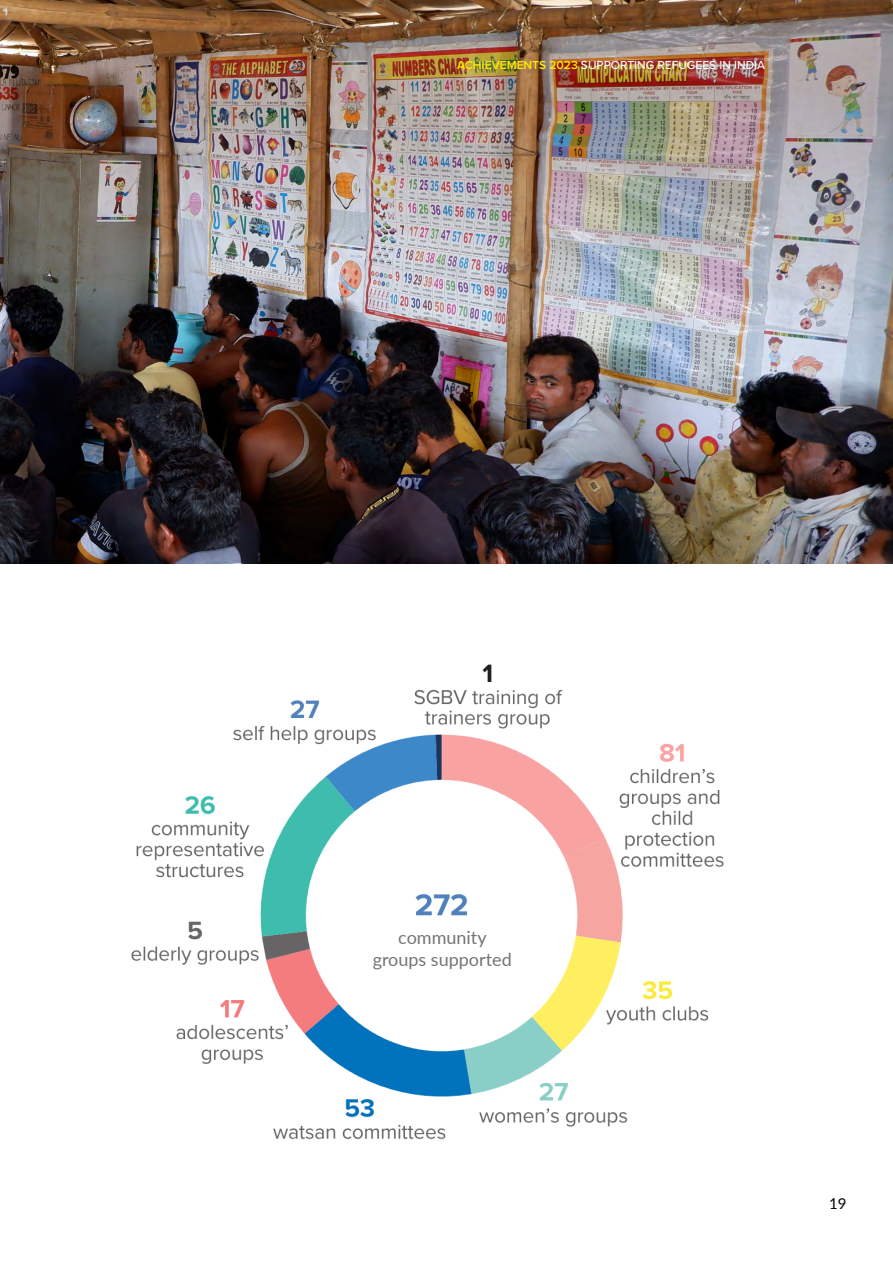
<style>
.page{position:relative;width:893px;height:1263px;background:#fff}
.page>*{position:absolute;margin:0;border:0;box-sizing:border-box;transform-origin:0 0}
.t1{font:18px/21.6px "Lato";color:#757474;text-align:center}
.t2{font:15px "Lato";color:#020203}
.t3{font:500 12px "Proxima Nova";color:#fff}
.s1{font-weight:600;color:#ffea00}
</style>
<div class="page">
<img style="left:0;top:0;width:893px;height:563px">
<img style="left:131px;top:664px;width:593px;height:476px">
<div style="left:352px;top:924px;width:178px;height:20px;background:#fff"></div>
<p class="t3" style="left:457px;top:56px;width:309px"><span class="s1">ACHIEVEMENTS 2023</span> SUPPORTING REFUGEES IN INDIA</p>
<h1 class="t1" style="left:373px;top:926px;width:141px">community groups supported</h1>
<p class="t2" style="left:829px;top:1193px;width:19px">19</p>
</div>
